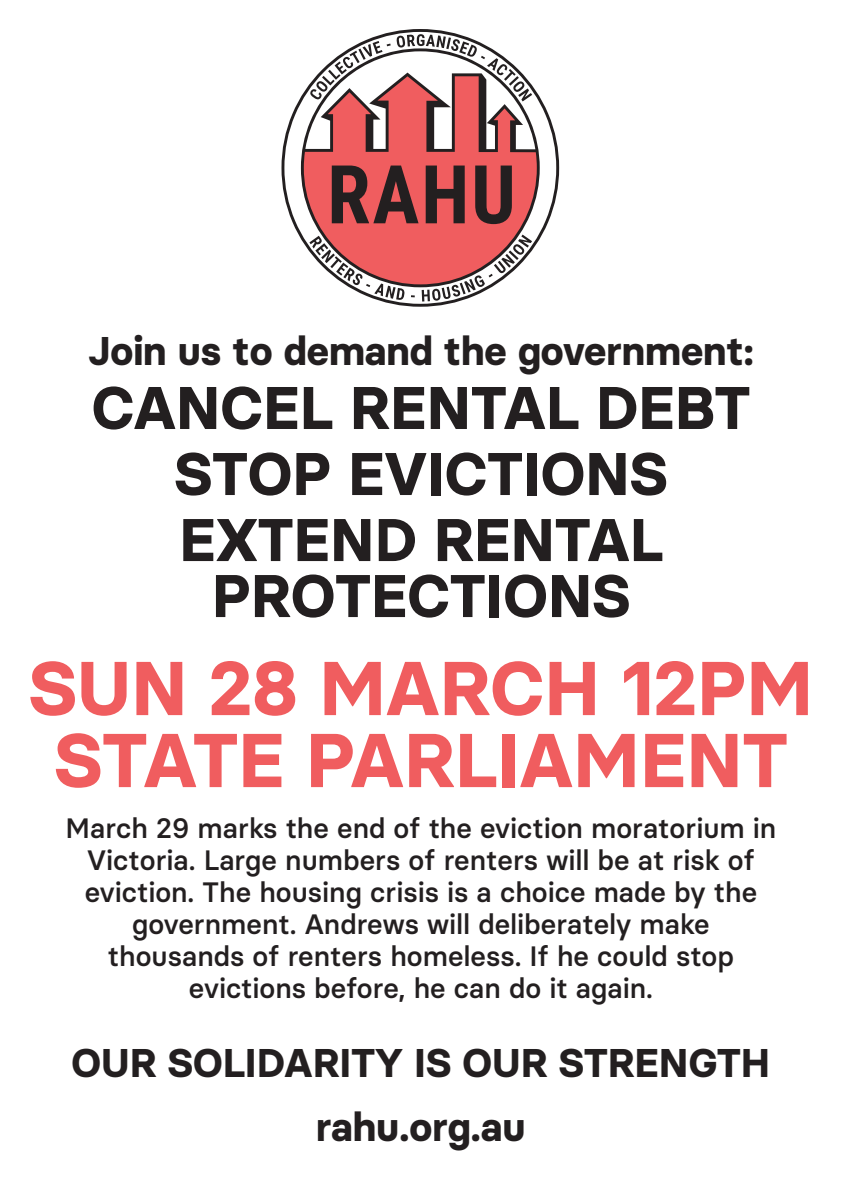
<style>
.page{position:relative;width:842px;height:1191px;background:#fff}
.page>*{position:absolute;margin:0;border:0;box-sizing:border-box;transform-origin:0 0}
.t1{font:700 76px/72px "Basier Circle";color:#f05d5f;text-align:center}
.t2{font:700 60px/66px "Basier Circle";color:#231f20;text-align:center}
.t3{font:700 40px/63.8px "Basier Circle";color:#231f20;text-align:center}
.t4{font:500 28px/32px "Basier Circle";color:#231f20;text-align:center}
</style>
<div class="page">
<svg style="left:281px;top:29px;width:278px;height:278px"></svg>
<h3 class="t3" style="left:89px;top:318px;width:666px">Join us to demand the government:</h3>
<h2 class="t2" style="left:92px;top:374px;width:660px">CANCEL RENTAL DEBT<br>STOP EVICTIONS<br>EXTEND RENTAL</h2>
<h2 class="t2" style="left:212px;top:562px;width:420px">PROTECTIONS</h2>
<h1 class="t1" style="left:29px;top:651px;width:786px">SUN 28 MARCH 12PM<br>STATE PARLIAMENT</h1>
<p class="t4" style="left:66px;top:812px;width:712px">March 29 marks the end of the eviction moratorium in Victoria. Large numbers of renters will be at risk of eviction. The housing crisis is a choice made by the government. Andrews will deliberately make thousands of renters homeless. If he could stop evictions before, he can do it again.</p>
<h3 class="t3" style="left:72px;top:1030px;width:700px">OUR SOLIDARITY IS OUR STRENGTH rahu.org.au</h3>
</div>
